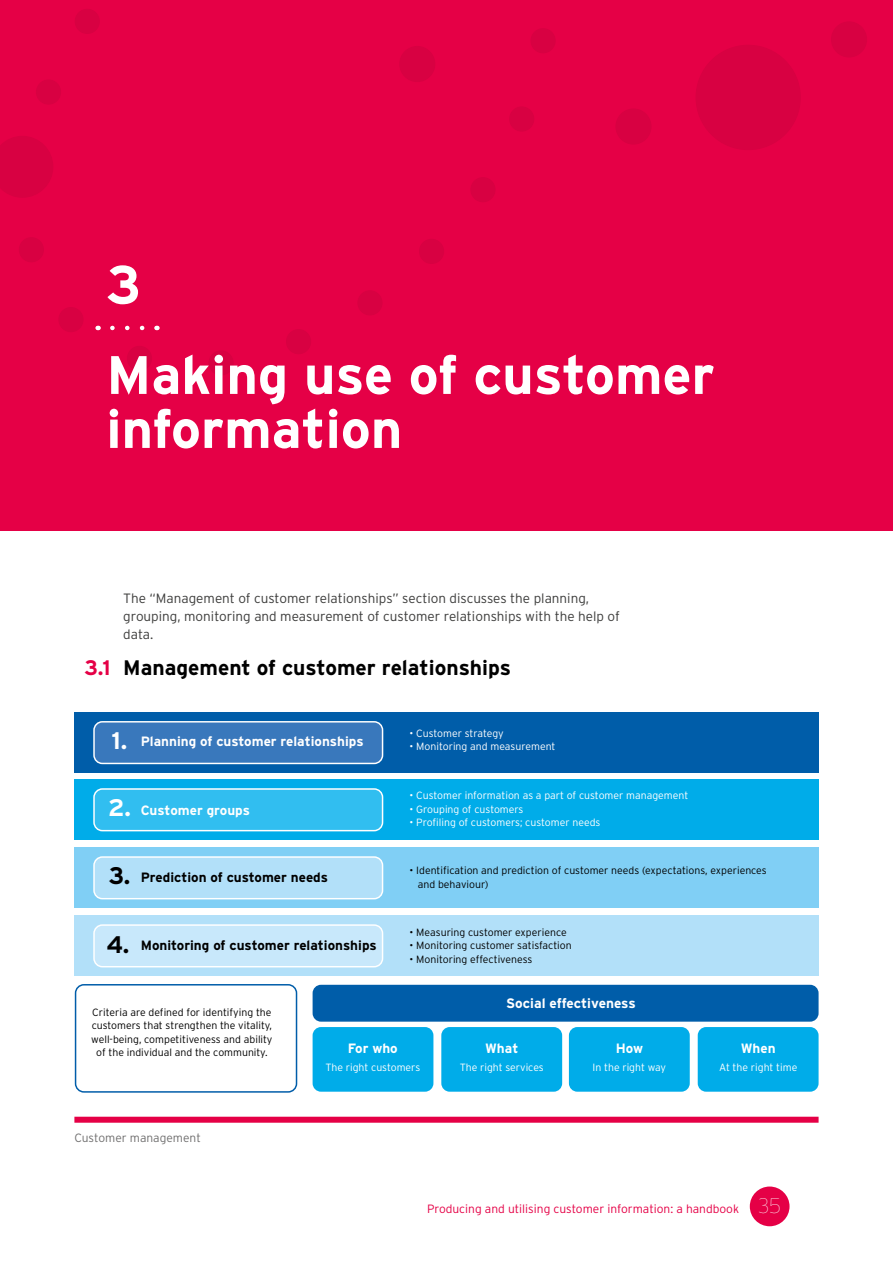
<style>
.page{position:relative;width:893px;height:1263px;background:#fff}
.page>*{position:absolute;margin:0;border:0;box-sizing:border-box;transform-origin:0 0}
.t1{font:700 54px/54px "Interstate";color:#fff}
.t2{font:700 24px "Interstate";color:#fff}
.t3{font:700 24px "Interstate";color:#000}
.t4{font:700 21px "Interstate";color:#000}
.t5{font:700 13.65px "Interstate";color:#fff}
.t6{font:300 13.5px/18px "Interstate";color:#3c3c3b}
.t7{font:700 13.5px "Interstate";color:#fff}
.t8{font:700 13.5px "Interstate";color:#000}
.t9{font:300 12px "Interstate";color:#e50046}
.t10{font:300 12px "Interstate";color:#706f6f}
.t11{font:300 10.5px/13.5px "Interstate";color:#000;text-align:center}
.t12{font:300 10.5px "Interstate";color:#fff}
.s1{color:#e50046}
.s2{font-weight:100;font-size:21px;color:#fff}
</style>
<div class="page">
<div style="left:750px;top:1186px;width:39px;height:40px;background:#e50046;border-radius:50%"></div>
<div style="left:74px;top:916px;width:745px;height:60px;background:#b2e0f9"></div>
<div style="left:74px;top:848px;width:745px;height:60px;background:#80cff5"></div>
<div style="left:74px;top:780px;width:745px;height:60px;background:#00ace9"></div>
<div style="left:74px;top:712px;width:745px;height:61px;background:#005da9"></div>
<div style="left:94px;top:925px;width:289px;height:42px;background:#c8e8fb;border-radius:8px"></div>
<div style="left:93px;top:924px;width:290px;height:43px;border:1px solid #fff;border-radius:8px"></div>
<div style="left:94px;top:857px;width:289px;height:42px;background:#b2e0f9;border-radius:8px"></div>
<div style="left:93px;top:856px;width:290px;height:43px;border:1px solid #fff;border-radius:8px"></div>
<div style="left:94px;top:789px;width:289px;height:42px;background:#31bef0;border-radius:8px"></div>
<div style="left:93px;top:788px;width:290px;height:43px;border:1px solid #fff;border-radius:8px"></div>
<div style="left:94px;top:722px;width:289px;height:41px;background:#3978bc;border-radius:8px"></div>
<div style="left:93px;top:721px;width:290px;height:43px;border:1px solid #fff;border-radius:8px"></div>
<div style="left:75px;top:984px;width:222px;height:109px;border:2px solid #005da9;border-radius:8px"></div>
<div style="left:313px;top:985px;width:506px;height:37px;background:#005da9;border-radius:8px"></div>
<div style="left:313px;top:1027px;width:120px;height:65px;background:#00ace9;border-radius:8px"></div>
<div style="left:441px;top:1027px;width:121px;height:65px;background:#00ace9;border-radius:8px"></div>
<div style="left:569px;top:1027px;width:121px;height:65px;background:#00ace9;border-radius:8px"></div>
<div style="left:698px;top:1027px;width:121px;height:65px;background:#00ace9;border-radius:8px"></div>
<div style="left:0;top:0;width:893px;height:531px;background:#e50046"></div>
<div style="left:530px;top:28px;width:26px;height:25px;background:#d80142;border-radius:50%"></div>
<div style="left:509px;top:106px;width:25px;height:26px;background:#d80142;border-radius:50%"></div>
<div style="left:470px;top:177px;width:25px;height:25px;background:#d80142;border-radius:50%"></div>
<div style="left:419px;top:239px;width:25px;height:25px;background:#d80142;border-radius:50%"></div>
<div style="left:357px;top:290px;width:25px;height:25px;background:#d80142;border-radius:50%"></div>
<div style="left:286px;top:329px;width:25px;height:25px;background:#d80142;border-radius:50%"></div>
<div style="left:208px;top:350px;width:26px;height:25px;background:#d80142;border-radius:50%"></div>
<div style="left:127px;top:346px;width:25px;height:25px;background:#d80142;border-radius:50%"></div>
<div style="left:58px;top:307px;width:26px;height:25px;background:#d80142;border-radius:50%"></div>
<div style="left:19px;top:237px;width:25px;height:25px;background:#d80142;border-radius:50%"></div>
<div style="left:36px;top:79px;width:25px;height:26px;background:#d80142;border-radius:50%"></div>
<div style="left:75px;top:9px;width:25px;height:25px;background:#d80142;border-radius:50%"></div>
<svg style="left:0;top:136px;width:53px;height:62px"></svg>
<div style="left:696px;top:45px;width:105px;height:105px;background:#d80142;border-radius:50%"></div>
<div style="left:831px;top:21px;width:36px;height:36px;background:#d80142;border-radius:50%"></div>
<div style="left:399px;top:46px;width:36px;height:36px;background:#d80142;border-radius:50%"></div>
<div style="left:615px;top:108px;width:36px;height:37px;background:#d80142;border-radius:50%"></div>
<svg style="left:112px;top:326px;width:33px;height:4px"></svg>
<div style="left:74px;top:1117px;width:745px;height:6px;background:#e50046"></div>
<h2 class="t1" style="left:106px;top:257px;width:36px">3</h2>
<h2 class="t1" style="left:106px;top:348px;width:610px">Making use of customer information</h2>
<p class="t6" style="left:123px;top:589px;width:498px">The “Management of customer relationships” section discusses the planning, grouping, monitoring and measurement of customer relationships with the help of data.</p>
<h3 class="t4" style="left:85px;top:656px;width:428px"><span class="s1">3.1</span> Management of customer relationships</h3>
<p class="t12" style="left:410px;top:727px;width:96px">• Customer strategy</p>
<p class="t12" style="left:410px;top:740px;width:147px">• Monitoring and measurement</p>
<p class="t12" style="left:410px;top:790px;width:280px">• Customer information as a part of customer management</p>
<p class="t12" style="left:410px;top:803px;width:115px">• Grouping of customers</p>
<p class="t12" style="left:410px;top:817px;width:192px">• Profiling of customers; customer needs</p>
<p class="t11" style="left:418px;top:864px;width:350px;text-align:left;text-indent:-8px">• Identification and prediction of customer needs (expectations, experiences and behaviour)</p>
<p class="t11" style="left:410px;top:925px;width:159px">• Measuring customer experience</p>
<p class="t11" style="left:410px;top:938px;width:164px">• Monitoring customer satisfaction</p>
<p class="t11" style="left:410px;top:952px;width:124px">• Monitoring effectiveness</p>
<h3 class="t5" style="left:506px;top:996px;width:131px">Social effectiveness</h3>
<h2 class="t2" style="left:112px;top:727px;width:17px">1.</h2>
<p class="t7" style="left:141px;top:734px;width:224px">Planning of customer relationships</p>
<h2 class="t2" style="left:108px;top:794px;width:24px">2.</h2>
<p class="t7" style="left:141px;top:802px;width:111px">Customer groups</p>
<h2 class="t3" style="left:109px;top:862px;width:23px">3.</h2>
<p class="t8" style="left:141px;top:869px;width:189px">Prediction of customer needs</p>
<h2 class="t3" style="left:106px;top:931px;width:24px">4.</h2>
<p class="t8" style="left:141px;top:938px;width:237px">Monitoring of customer relationships</p>
<p class="t11" style="left:91px;top:1005px;width:183px">Criteria are defined for identifying the customers that strengthen the vitality, well-being, competitiveness and ability of the individual and the community.</p>
<p class="t7" style="left:348px;top:1041px;width:51px">For who</p>
<p class="t12" style="left:325px;top:1061px;width:96px">The right customers</p>
<p class="t7" style="left:485px;top:1041px;width:35px">What</p>
<p class="t12" style="left:460px;top:1061px;width:86px">The right services</p>
<p class="t7" style="left:741px;top:1041px;width:36px">When</p>
<p class="t12" style="left:719px;top:1061px;width:80px">At the right time</p>
<p class="t7" style="left:616px;top:1041px;width:29px">How</p>
<p class="t12" style="left:593px;top:1061px;width:75px">In the right way</p>
<p class="t10" style="left:74px;top:1131px;width:128px">Customer management</p>
<p class="t9" style="left:427px;top:1202px;width:356px">Producing and utilising customer information: a handbook <span class="s2">35</span></p>
</div>
